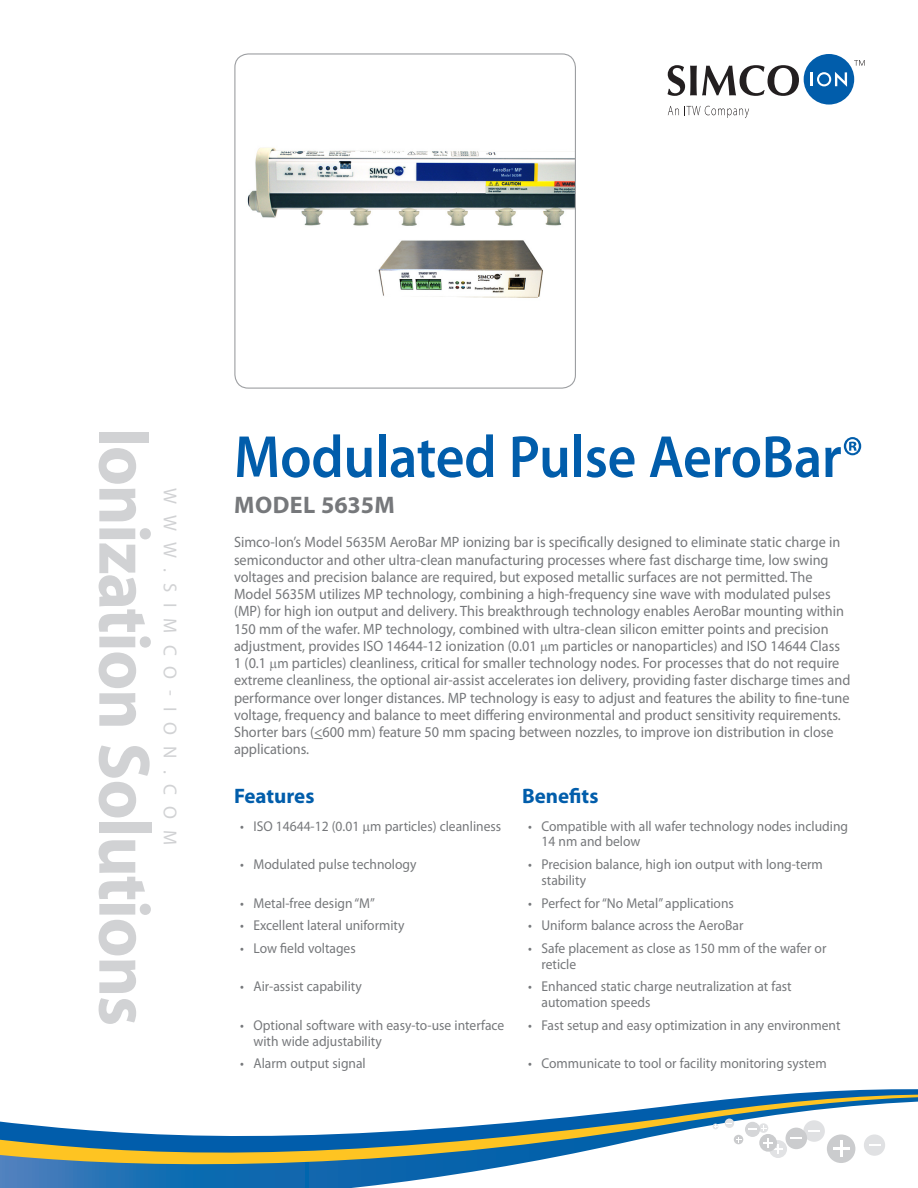
<style>
.page{position:relative;width:918px;height:1188px;background:#fff}
.page>*{position:absolute;margin:0;border:0;box-sizing:border-box;transform-origin:0 0}
.t1{font:700 73.5px "Myriad Pro";letter-spacing:-.02em;color:#d1d2d4;scale:.95 1}
.Cover__Main_head{font:600 60px "Myriad Pro";letter-spacing:-.005em;color:#015dab;scale:.93 1}
.Cover__Subhead{font:700 24px "Myriad Pro";letter-spacing:.015em;color:#76787b}
.Cover__F_B_Head{font:700 21px "Myriad Pro";color:#015dab}
.t2{font:18.75px "Myriad Pro";letter-spacing:.59em;color:#d1d2d4}
.Cover__Body_Copy{font:15px/17.2px "Myriad Pro";color:#76787b;scale:.95 1}
.Cover__F_B_bullets{font:14.25px/15.8px "Myriad Pro";color:#76787b;scale:.95 1}
.s1{font-size:54px}
.s2{font-size:14.25px}
</style>
<div class="page">
<svg style="left:854px;top:60px;width:11px;height:6px"></svg>
<div style="left:804px;top:54px;width:50px;height:51px;background:#015dab;border-radius:50%"></div>
<svg style="left:811px;top:72px;width:36px;height:15px"></svg>
<svg style="left:668px;top:65px;width:131px;height:31px"></svg>
<svg style="left:668px;top:106px;width:81px;height:12px"></svg>
<svg style="left:787px;top:1089px;width:131px;height:5px"></svg>
<svg style="left:751px;top:1094px;width:167px;height:3px"></svg>
<svg style="left:0;top:1097px;width:918px;height:91px"></svg>
<div style="left:759px;top:1123px;width:9px;height:10px;background:#e1e2e4;border-radius:50%"></div>
<div style="left:803px;top:1120px;width:22px;height:22px;background:#e0e1e3;border-radius:50%"></div>
<svg style="left:808px;top:1130px;width:12px;height:1px"></svg>
<div style="left:769px;top:1140px;width:18px;height:18px;background:#e1e2e4;border-radius:50%"></div>
<div style="left:725px;top:1119px;width:9px;height:9px;background:#e1e2e4;border-radius:50%"></div>
<div style="left:745px;top:1122px;width:15px;height:15px;background:#d5d6d8;border-radius:50%"></div>
<div style="left:759px;top:1134px;width:18px;height:18px;background:#cbccce;border-radius:50%"></div>
<div style="left:786px;top:1128px;width:21px;height:21px;background:#cbccce;border-radius:50%"></div>
<div style="left:827px;top:1134px;width:28px;height:29px;background:#cbccce;border-radius:50%"></div>
<div style="left:864px;top:1134px;width:21px;height:22px;background:#e0e1e3;border-radius:50%"></div>
<svg style="left:748px;top:1126px;width:18px;height:5px"></svg>
<svg style="left:790px;top:1137px;width:12px;height:2px"></svg>
<svg style="left:869px;top:1144px;width:12px;height:2px"></svg>
<svg style="left:763px;top:1138px;width:20px;height:16px"></svg>
<svg style="left:833px;top:1141px;width:16px;height:16px"></svg>
<svg style="left:734px;top:1135px;width:9px;height:9px"></svg>
<svg style="left:713px;top:1124px;width:5px;height:5px"></svg>
<img style="left:247px;top:147px;width:327px;height:151px">
<div style="left:234px;top:53px;width:342px;height:336px;border:1px solid #9d9fa2;border-radius:14px"></div>
<h1 class="t1" style="left:172px;top:428px;width:632px;rotate:90deg">Ionization Solutions</h1>
<p class="t2" style="left:182px;top:488px;width:359px;rotate:90deg">WWW.SIMCO-ION.COM</p>
<p class="Cover__Main_head" style="left:234px;top:419px;width:678px">Modulated Pulse AeroBar<span class="s1">®</span></p>
<p class="Cover__Subhead" style="left:234px;top:490px;width:162px">MODEL 5635M</p>
<p class="Cover__Body_Copy" style="left:234px;top:533px;width:650px">Simco-Ion’s Model 5635M AeroBar MP ionizing bar is specifically designed to eliminate static charge in semiconductor and other ultra-clean manufacturing processes where fast discharge time, low swing voltages and precision balance are required, but exposed metallic surfaces are not permitted. The Model 5635M utilizes MP technology, combining a high-frequency sine wave with modulated pulses (MP) for high ion output and delivery. This breakthrough technology enables AeroBar mounting within 150 mm of the wafer. MP technology, combined with ultra-clean silicon emitter points and precision adjustment, provides ISO 14644-12 ionization (0.01 <span class="s2">m</span> particles or nanoparticles) and ISO 14644 Class 1 (0.1 <span class="s2">m</span> particles) cleanliness, critical for smaller technology nodes. For processes that do not require extreme cleanliness, the optional air-assist accelerates ion delivery, providing faster discharge times and performance over longer distances. MP technology is easy to adjust and features the ability to fine-tune voltage, frequency and balance to meet differing environmental and product sensitivity requirements.<br>Shorter bars (&lt;600 mm) feature 50 mm spacing between nozzles, to improve ion distribution in close applications.</p>
<p class="Cover__F_B_Head" style="left:234px;top:782px;width:82px">Features</p>
<p class="Cover__F_B_Head" style="left:522px;top:782px;width:78px">Benefits</p>
<p class="Cover__F_B_bullets" style="left:240px;top:818px;width:276px">• ISO 14644-12 (0.01 m particles) cleanliness</p>
<p class="Cover__F_B_bullets" style="left:542px;top:818px;width:324px;text-indent:-14px">• Compatible with all wafer technology nodes including<br>14 nm and below</p>
<p class="Cover__F_B_bullets" style="left:240px;top:856px;width:187px">• Modulated pulse technology</p>
<p class="Cover__F_B_bullets" style="left:542px;top:856px;width:298px;text-indent:-14px">• Precision balance, high ion output with long-term stability</p>
<p class="Cover__F_B_bullets" style="left:240px;top:895px;width:144px">• Metal-free design “M”</p>
<p class="Cover__F_B_bullets" style="left:528px;top:895px;width:218px">• Perfect for “No Metal” applications</p>
<p class="Cover__F_B_bullets" style="left:240px;top:917px;width:175px">• Excellent lateral uniformity</p>
<p class="Cover__F_B_bullets" style="left:528px;top:917px;width:228px">• Uniform balance across the AeroBar</p>
<p class="Cover__F_B_bullets" style="left:240px;top:940px;width:123px">• Low field voltages</p>
<p class="Cover__F_B_bullets" style="left:542px;top:940px;width:302px;text-indent:-14px">• Safe placement as close as 150 mm of the wafer or reticle</p>
<p class="Cover__F_B_bullets" style="left:240px;top:979px;width:130px">• Air-assist capability</p>
<p class="Cover__F_B_bullets" style="left:542px;top:979px;width:265px;text-indent:-14px">• Enhanced static charge neutralization at fast automation speeds</p>
<p class="Cover__F_B_bullets" style="left:254px;top:1017px;width:266px;text-indent:-14px">• Optional software with easy-to-use interface with wide adjustability</p>
<p class="Cover__F_B_bullets" style="left:528px;top:1017px;width:330px">• Fast setup and easy optimization in any environment</p>
<p class="Cover__F_B_bullets" style="left:240px;top:1055px;width:134px">• Alarm output signal</p>
<p class="Cover__F_B_bullets" style="left:528px;top:1055px;width:316px">• Communicate to tool or facility monitoring system</p>
</div>
